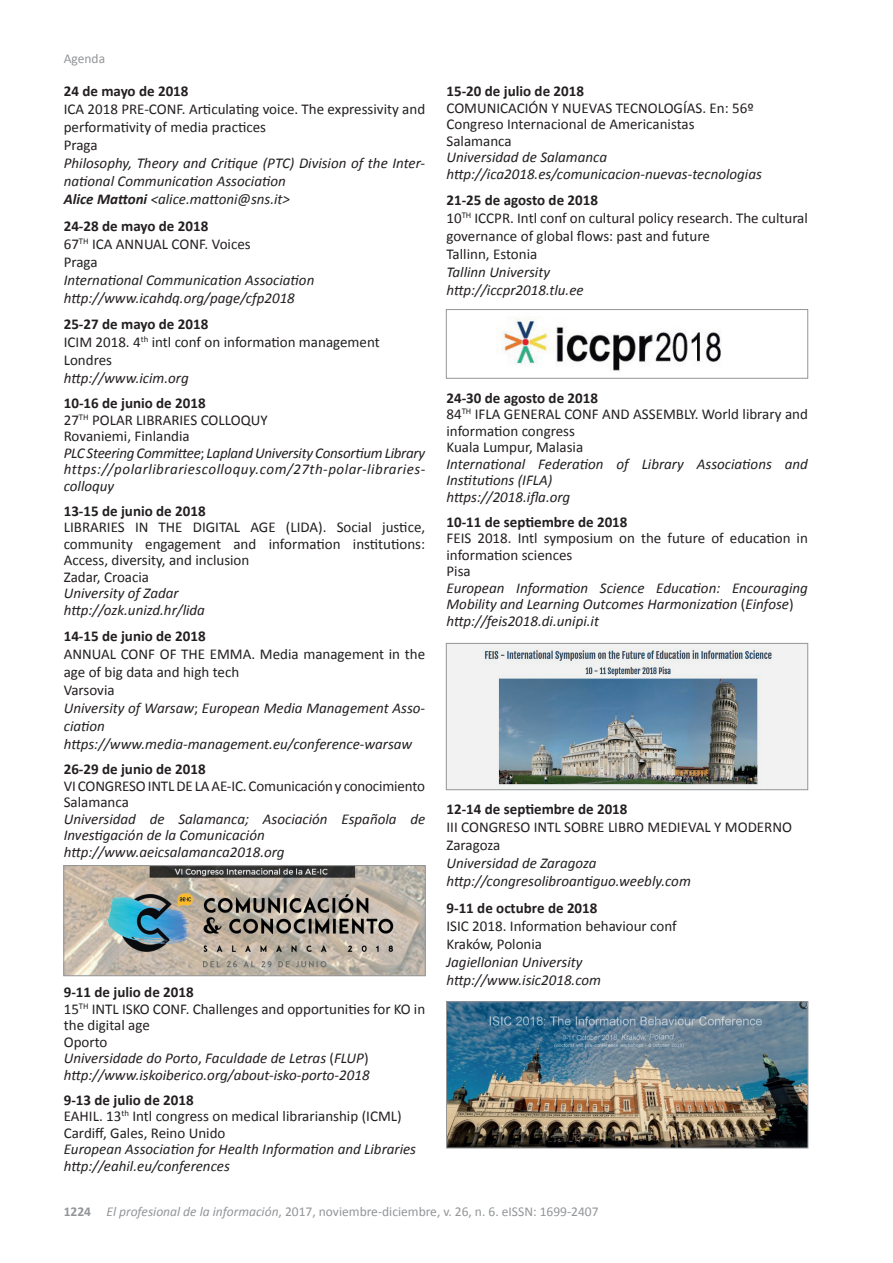
<style>
.page{position:relative;width:893px;height:1263px;background:#fff}
.page>*{position:absolute;margin:0;border:0;box-sizing:border-box;transform-origin:0 0}
.t1{font:italic 15px/16.5px "Calibri";color:#231f20}
.t2{font:15px/16.5px "Calibri";color:#231f20}
.t3{font:700 15px "Calibri";color:#231f20}
.t4{font:13.5px "Calibri";color:#939598}
.s1{font-weight:700}
.s2{font-weight:700;font-style:normal}
.s3{font-style:normal}
.s4{font-style:italic}
</style>
<div class="page">
<img style="left:66px;top:867px;width:357px;height:107px">
<div style="left:64px;top:865px;width:361px;height:111px;border:1px solid #939598"></div>
<img style="left:448px;top:645px;width:358px;height:143px">
<div style="left:446px;top:643px;width:362px;height:147px;border:1px solid #939598"></div>
<img style="left:498px;top:317px;width:223px;height:54px">
<div style="left:446px;top:309px;width:362px;height:69px;border:1px solid #939598"></div>
<img style="left:448px;top:1003px;width:358px;height:143px">
<div style="left:446px;top:1001px;width:362px;height:147px;border:1px solid #939598"></div>
<p class="t4" style="left:64px;top:50px;width:43px">Agenda</p>
<p class="t3" style="left:64px;top:82px;width:126px">24 de mayo de 2018</p>
<p class="t2" style="left:64px;top:100px;width:363px;line-height:18px">ICA 2018 PRE-CONF. Articulating voice. The expressivity and performativity of media practices<br>Praga</p>
<p class="t1" style="left:64px;top:154px;width:363px;line-height:18px">Philosophy, Theory and Critique (PTC) Division of the Inter&shy;national Communication Association<br><span class="s1">Alice Mattoni</span> &lt;alice.mattoni@sns.it&gt;</p>
<p class="t2" style="left:64px;top:217px;width:188px;line-height:18px"><span class="s1">24-28 de mayo de 2018<br></span>67<sup>TH</sup> ICA ANNUAL CONF. Voices<br>Praga</p>
<p class="t1" style="left:64px;top:270px;width:252px;line-height:18px">International Communication Association http://www.icahdq.org/page/cfp2018</p>
<p class="t2" style="left:64px;top:315px;width:318px;line-height:18px"><span class="s1">25-27 de mayo de 2018<br></span>ICIM 2018. 4<sup>th</sup> intl conf on information management<br>Londres</p>
<p class="t1" style="left:64px;top:370px;width:127px">http://www.icim.org</p>
<p class="t1" style="left:64px;top:395px;width:363px"><span class="s2">10-16 de junio de 2018<br></span><span class="s3">27</span><sup>TH</sup> <span class="s3">POLAR LIBRARIES COLLOQUY<br>Rovaniemi, Finlandia<br></span>PLC Steering Committee<span class="s3">;</span> Lapland University Consortium Library https://polarlibrariescolloquy.com/27th-polar-libraries&shy;colloquy</p>
<p class="t3" style="left:64px;top:501px;width:143px">13-15 de junio de 2018</p>
<p class="t2" style="left:64px;top:519px;width:363px">LIBRARIES IN THE DIGITAL AGE (LIDA). Social justice, community engagement and information institutions:<br>Access, diversity, and inclusion<br>Zadar, Croacia</p>
<p class="t1" style="left:64px;top:585px;width:143px">University of Zadar http://ozk.unizd.hr/lida</p>
<p class="t3" style="left:64px;top:627px;width:143px">14-15 de junio de 2018</p>
<p class="t1" style="left:64px;top:645px;width:363px;line-height:18px"><span class="s3">ANNUAL CONF OF THE EMMA. Media management in the age of big data and high tech<br>Varsovia<br></span>University of Warsaw<span class="s3">;</span> European Media Management Asso&shy;ciation https://www.media-management.eu/conference-warsaw</p>
<p class="t3" style="left:64px;top:760px;width:143px">26-29 de junio de 2018</p>
<p class="t2" style="left:64px;top:778px;width:363px">VI CONGRESO INTL DE LA AE-IC. Comunicación y conocimiento<br>Salamanca</p>
<p class="t1" style="left:64px;top:810px;width:363px">Universidad de Salamanca; Asociación Española de<br>Investigación de la Comunicación http://www.aeicsalamanca2018.org</p>
<p class="t1" style="left:64px;top:984px;width:363px"><span class="s2">9-11 de julio de 2018<br></span><span class="s3">15</span><sup>TH</sup> <span class="s3">INTL ISKO CONF. Challenges and opportunities for KO in the digital age<br>Oporto<br></span>Universidade do Porto<span class="s3">,</span> Faculdade de Letras <span class="s3">(</span>FLUP<span class="s3">) </span>http://www.iskoiberico.org/about-isko-porto-2018</p>
<p class="t2" style="left:64px;top:1092px;width:339px"><span class="s1">9-13 de julio de 2018<br></span>EAHIL. 13<sup>th</sup> Intl congress on medical librarianship (ICML)<br>Cardiff, Gales, Reino Unido</p>
<p class="t1" style="left:64px;top:1141px;width:354px">European Association for Health Information and Libraries http://eahil.eu/conferences</p>
<p class="t3" style="left:446px;top:82px;width:139px">15-20 de julio de 2018</p>
<p class="t2" style="left:446px;top:100px;width:309px">COMUNICACIÓN Y NUEVAS TECNOLOGÍAS. En: 56º<br>Congreso Internacional de Americanistas<br>Salamanca</p>
<p class="t1" style="left:446px;top:149px;width:317px">Universidad de Salamanca http://ica2018.es/comunicacion-nuevas-tecnologias</p>
<p class="t2" style="left:446px;top:191px;width:363px;line-height:18px"><span class="s1">21-25 de agosto de 2018<br></span>10<sup>TH</sup> ICCPR. Intl conf on cultural policy research. The cultural governance of global flows: past and future<br>Tallinn, Estonia</p>
<p class="t1" style="left:446px;top:263px;width:139px;line-height:18px">Tallinn University http://iccpr2018.tlu.ee</p>
<p class="t2" style="left:446px;top:390px;width:363px"><span class="s1">24-30 de agosto de 2018<br></span>84<sup>TH</sup> IFLA GENERAL CONF AND ASSEMBLY. World library and information congress<br>Kuala Lumpur, Malasia</p>
<p class="t1" style="left:446px;top:455px;width:363px">International Federation of Library Associations and<br>Institutions (IFLA)<br>https://2018.ifla.org</p>
<p class="t3" style="left:446px;top:512px;width:183px">10-11 de septiembre de 2018</p>
<p class="t2" style="left:446px;top:530px;width:363px">FEIS 2018. Intl symposium on the future of education in information sciences<br>Pisa</p>
<p class="t1" style="left:446px;top:579px;width:363px">European Information Science Education: Encouraging<br>Mobility and Learning Outcomes Harmonization <span class="s3">(</span>Einfose<span class="s3">) </span>http://feis2018.di.unipi.it</p>
<p class="t3" style="left:446px;top:800px;width:183px">12-14 de septiembre de 2018</p>
<p class="t2" style="left:446px;top:818px;width:347px;line-height:18px">III CONGRESO INTL SOBRE LIBRO MEDIEVAL Y MODERNO<br>Zaragoza</p>
<p class="t1" style="left:446px;top:854px;width:246px;line-height:18px">Universidad de Zaragoza http://congresolibroantiguo.weebly.com</p>
<p class="t3" style="left:446px;top:898px;width:152px">9-11 de octubre de 2018</p>
<p class="t2" style="left:446px;top:917px;width:232px;line-height:18px">ISIC 2018. Information behaviour conf<br>Kraków, Polonia</p>
<p class="t1" style="left:446px;top:952px;width:156px;line-height:18px">Jagiellonian University http://www.isic2018.com</p>
<p class="t4" style="left:64px;top:1203px;width:536px"><span class="s1">1224</span> <span class="s4">El profesional de la información</span>, 2017, noviembre-diciembre, v. 26, n. 6. eISSN: 1699-2407</p>
</div>
